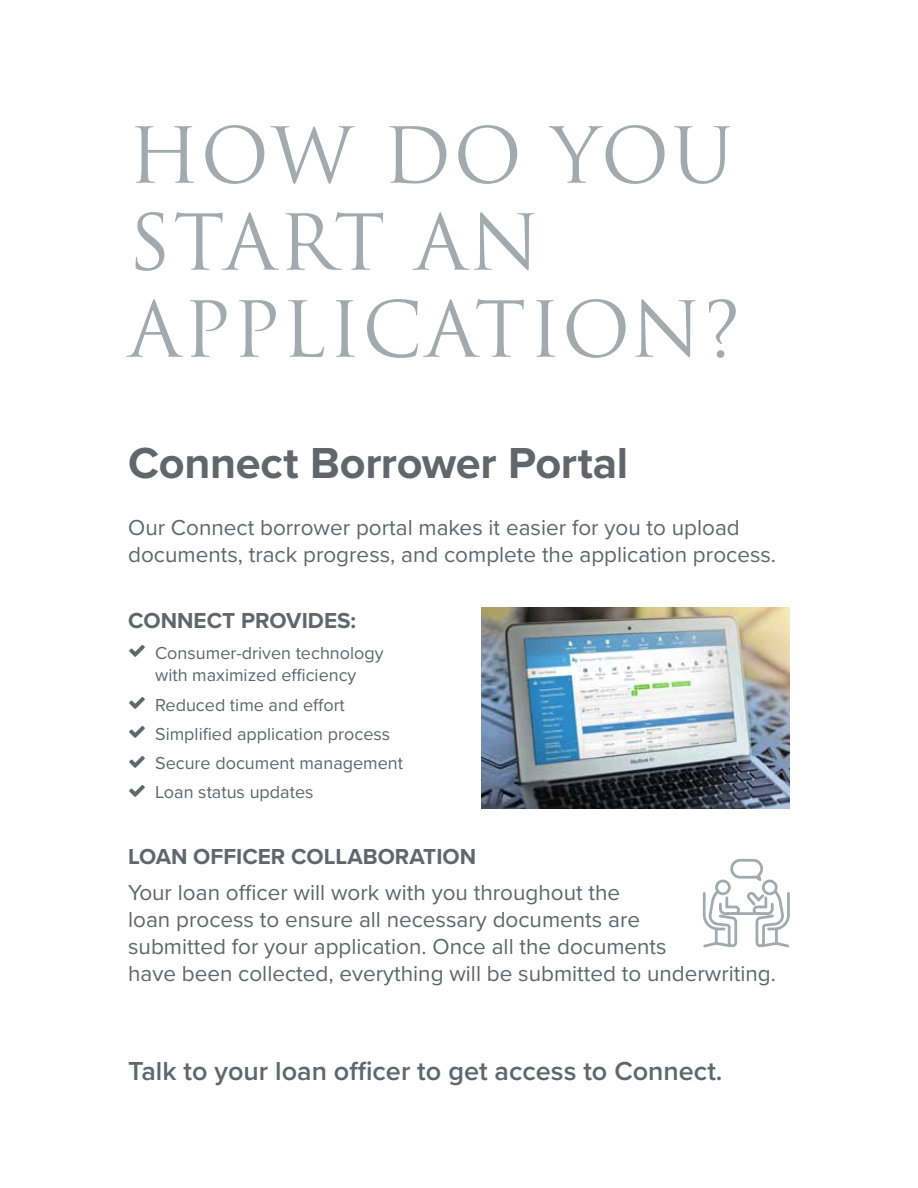
<style>
.page{position:relative;width:918px;height:1188px;background:#fff}
.page>*{position:absolute;margin:0;border:0;box-sizing:border-box;transform-origin:0 0}
.t1{font:75px/87px "Trajan Pro";letter-spacing:.02em;color:#a3aaad}
.t2{font:700 45px "Proxima Nova";letter-spacing:-.005em;color:#63656b}
.t3{font:600 27px "Proxima Nova";color:#63656b}
.t4{font:22.5px/27px "Proxima Nova";color:#63656b}
.t5{font:700 22.5px "Proxima Nova";color:#63656b}
.t6{font:18px/29.2px "Proxima Nova";color:#63656b}
</style>
<div class="page">
<img style="left:482px;top:608px;width:308px;height:201px">
<svg style="left:703px;top:859px;width:87px;height:88px"></svg>
<h1 class="t1" style="left:128px;top:111px;width:614px">HOW DO YOU<br>START AN<br>APPLICATION?</h1>
<h2 class="t2" style="left:128px;top:430px;width:502px">Connect Borrower Portal</h2>
<p class="t4" style="left:128px;top:513px;width:649px">Our Connect borrower portal makes it easier for you to upload documents, track progress, and complete the application process.</p>
<p class="t5" style="left:128px;top:604px;width:230px">CONNECT PROVIDES:</p>
<p class="t6" style="left:155px;top:641px;width:230px;line-height:22.5px">Consumer-driven technology with maximized efficiency</p>
<p class="t6" style="left:155px;top:689px;width:250px">Reduced time and effort<br>Simplified application process<br>Secure document management<br>Loan status updates</p>
<p class="t5" style="left:128px;top:840px;width:350px">LOAN OFFICER COLLABORATION</p>
<p class="t4" style="left:128px;top:878px;width:649px">Your loan officer will work with you throughout the<br>loan process to ensure all necessary documents are<br>submitted for your application. Once all the documents<br>have been collected, everything will be submitted to underwriting.</p>
<p class="t3" style="left:128px;top:1051px;width:596px">Talk to your loan officer to get access to Connect.</p>
</div>
